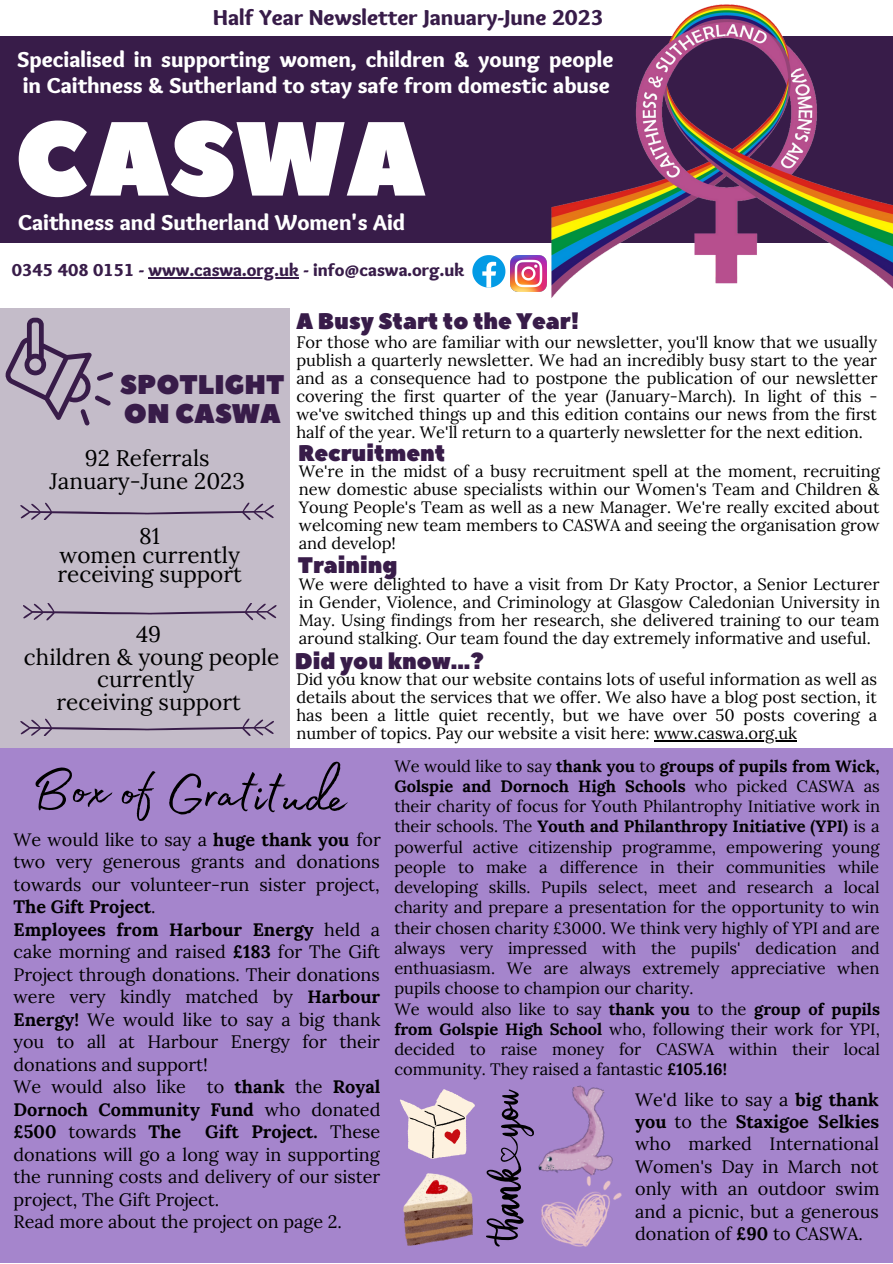
<style>
.page{position:relative;width:893px;height:1264px;background:#fff}
.page>*{position:absolute;margin:0;border:0;box-sizing:border-box;transform-origin:0 0}
.t1{font:104.85px "Peace Sans";color:#fff}
.t2{font:65.85px "Madelyn Fill";color:#000}
.t3{font:27px "Peace Sans";color:#381c49}
.t4{font:900 22.5px/25.8px "Sukar";color:#fff}
.t5{font:22.5px/19px "Lora";color:#000}
.t6{font:22.5px "Peace Sans";color:#381c49}
.t7{font:900 22.5px "Sukar";color:#381c49}
.t8{font:18px/22.5px "Lora";color:#000;text-align:justify}
.t9{font:900 18px "Sukar";color:#381c49}
.t10{font:16.5px/18px "Lora";color:#000;text-align:justify}
.s1{font-weight:700}
</style>
<div class="page">
<div style="left:0;top:308px;width:290px;height:954px;background:#c4bcc9"></div>
<div style="left:0;top:748px;width:892px;height:514px;background:#a585cc"></div>
<div style="left:0;top:36px;width:892px;height:207px;background:#381c49"></div>
<svg style="left:472px;top:255px;width:33px;height:32px"></svg>
<img style="left:510px;top:255px;width:36px;height:36px">
<svg style="left:5px;top:318px;width:108px;height:107px"></svg>
<svg style="left:20px;top:502px;width:254px;height:18px"></svg>
<svg style="left:20px;top:718px;width:254px;height:18px"></svg>
<img style="left:551px;top:4px;width:341px;height:294px">
<svg style="left:23px;top:603px;width:253px;height:17px"></svg>
<img style="left:538px;top:1085px;width:75px;height:91px">
<img style="left:542px;top:1176px;width:79px;height:69px">
<svg style="left:486px;top:1089px;width:48px;height:157px"></svg>
<img style="left:403px;top:1173px;width:69px;height:71px">
<svg style="left:400px;top:1089px;width:75px;height:69px"></svg>
<hr style="left:654px;top:740px;width:143px;height:1px;background:#000">
<hr style="left:148px;top:277px;width:151px;height:1px;background:#381c49">
<p class="t7" style="left:213px;top:4px;width:392px">Half Year Newsletter January-June 2023</p>
<p class="t4" style="left:17px;top:49px;width:597px">Specialised in supporting women, children &amp; young people in Caithness &amp; Sutherland to stay safe from domestic abuse</p>
<p class="t1" style="left:14px;top:90px;width:413px">CASWA</p>
<p class="t4" style="left:18px;top:212px;width:388px">Caithness and Sutherland Women's Aid</p>
<p class="t9" style="left:12px;top:260px;width:454px">0345 408 0151 - www.caswa.org.uk - info@caswa.org.uk</p>
<p class="t3" style="left:120px;top:366px;width:166px">SPOTLIGHT</p>
<p class="t3" style="left:124px;top:395px;width:159px">ON CASWA</p>
<p class="t5" style="left:85px;top:448px;width:126px">92 Referrals</p>
<p class="t5" style="left:49px;top:471px;width:197px">January-June 2023</p>
<p class="t5" style="left:139px;top:526px;width:22px">81</p>
<p class="t5" style="left:57px;top:545px;width:186px">women currently receiving support</p>
<p class="t5" style="left:136px;top:624px;width:27px">49</p>
<p class="t5" style="left:24px;top:645px;width:257px;line-height:22.5px;text-align:center">children &amp; young people currently</p>
<p class="t5" style="left:56px;top:691px;width:186px">receiving support</p>
<p class="t6" style="left:296px;top:306px;width:285px">A Busy Start to the Year!</p>
<p class="t10" style="left:296px;top:333px;width:583px">For those who are familiar with our newsletter, you'll know that we usually publish a quarterly newsletter. We had an incredibly busy start to the year and as a consequence had to postpone the publication of our newsletter covering the first quarter of the year (January-March). In light of this - we've switched things up and this edition contains our news from the first half of the year. We'll return to a quarterly newsletter for the next edition.</p>
<p class="t6" style="left:298px;top:438px;width:149px">Recruitment</p>
<p class="t10" style="left:299px;top:462px;width:582px">We're in the midst of a busy recruitment spell at the moment, recruiting new domestic abuse specialists within our Women's Team and Children &amp; Young People's Team as well as a new Manager. We're really excited about welcoming new team members to CASWA and seeing the organisation grow and develop!</p>
<p class="t6" style="left:298px;top:550px;width:101px">Training</p>
<p class="t10" style="left:299px;top:575px;width:582px">We were delighted to have a visit from Dr Katy Proctor, a Senior Lecturer in Gender, Violence, and Criminology at Glasgow Caledonian University in May. Using findings from her research, she delivered training to our team around stalking. Our team found the day extremely informative and useful.</p>
<p class="t6" style="left:295px;top:646px;width:190px">Did you know...?</p>
<p class="t10" style="left:296px;top:670px;width:582px">Did you know that our website contains lots of useful information as well as details about the services that we offer. We also have a blog post section, it has been a little quiet recently, but we have over 50 posts covering a number of topics. Pay our website a visit here: www.caswa.org.uk</p>
<p class="t2" style="left:33px;top:737px;width:317px;rotate:2deg">Box of Gratitude</p>
<p class="t8" style="left:14px;top:828px;width:369px">We would like to say a <span class="s1">huge thank you</span> for two very generous grants and donations towards our volunteer-run sister project, <span class="s1">The Gift Project</span>.</p>
<p class="t8" style="left:14px;top:918px;width:368px"><span class="s1">Employees from Harbour Energy</span> held a cake morning and raised <span class="s1">£183</span> for The Gift Project through donations. Their donations were very kindly matched by <span class="s1">Harbour Energy!</span> We would like to say a big thank you to all at Harbour Energy for their donations and support!</p>
<p class="t8" style="left:14px;top:1075px;width:368px">We would also like to <span class="s1">thank</span> the <span class="s1">Royal Dornoch Community Fund</span> who donated <span class="s1">£500</span> towards <span class="s1">The</span></p>
<p class="t8" style="left:14px;top:1120px;width:368px;text-indent:192px"><span class="s1">Gift Project.</span> These donations will go a long way in supporting the running costs and delivery of our sister project, The Gift Project.</p>
<p class="t8" style="left:14px;top:1210px;width:330px">Read more about the project on page 2.</p>
<p class="t10" style="left:394px;top:755px;width:487px;line-height:20.2px">We would like to say <span class="s1">thank you</span> to <span class="s1">groups of pupils from Wick, Golspie and Dornoch High Schools</span> who picked CASWA as their charity of focus for Youth Philantrophy Initiative work in their schools. The <span class="s1">Youth and Philanthropy Initiative (YPI)</span> is a powerful active citizenship programme, empowering young people to make a difference in their communities while developing skills. Pupils select, meet and research a local charity and prepare a presentation for the opportunity to win their chosen charity £3000. We think very highly of YPI and are always very impressed with the pupils' dedication and enthuasiasm. We are always extremely appreciative when pupils choose to champion our charity.</p>
<p class="t10" style="left:394px;top:998px;width:487px;line-height:20.2px">We would also like to say <span class="s1">thank you</span> to the <span class="s1">group of pupils from Golspie High School</span> who, following their work for YPI, decided to raise money for CASWA within their local community. They raised a fantastic <span class="s1">£105.16!</span></p>
<p class="t8" style="left:635px;top:1087px;width:246px">We'd like to say a <span class="s1">big thank you</span> to the <span class="s1">Staxigoe Selkies </span>who marked International Women's Day in March not only with an outdoor swim and a picnic, but a generous donation of <span class="s1">£90</span> to CASWA.</p>
</div>
